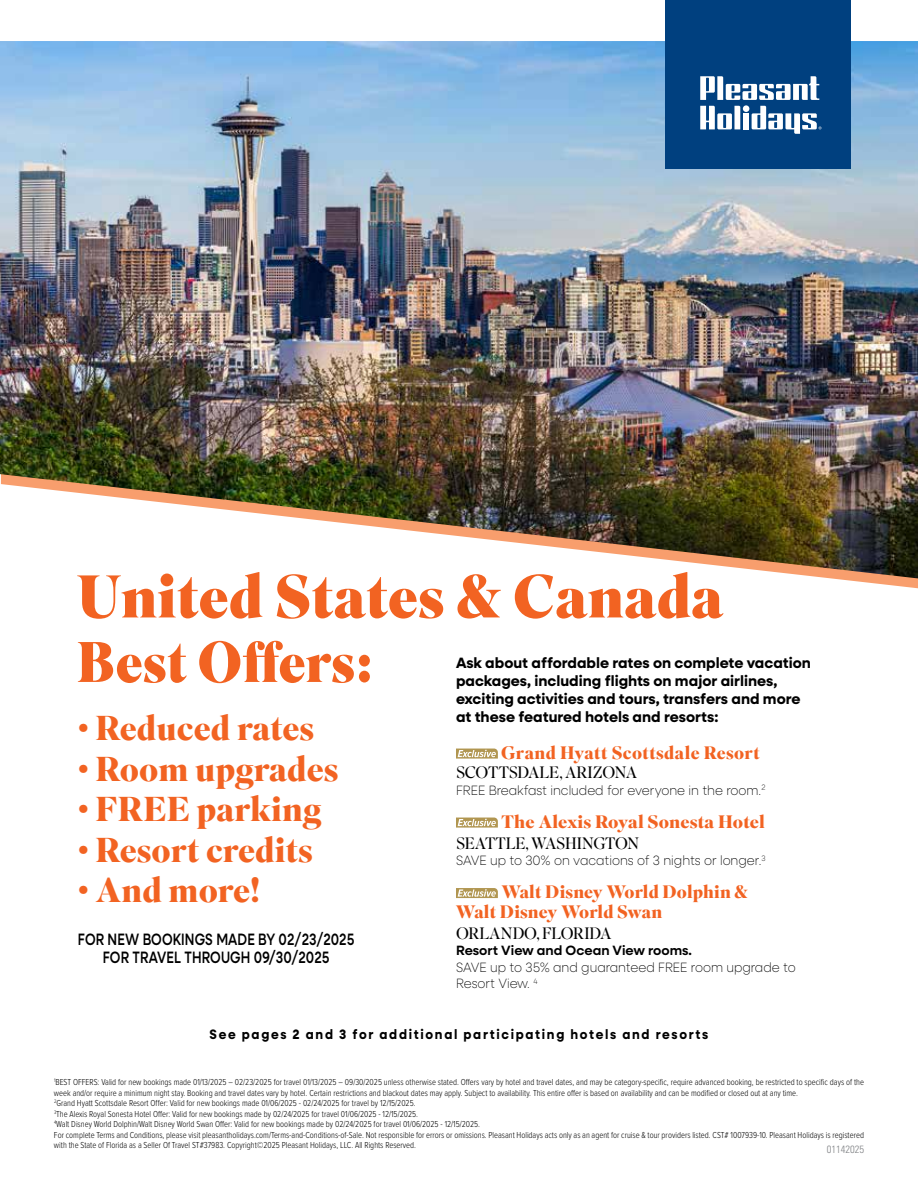
<style>
.page{position:relative;width:918px;height:1188px;background:#fff}
.page>*{position:absolute;margin:0;border:0;box-sizing:border-box;transform-origin:0 0}
.t1{font:900 60px "Superior Title";letter-spacing:.005em;color:#f26322}
.t2{font:900 57px "Superior Title";letter-spacing:.005em;color:#f26322;scale:.93 1}
.t3{font:700 34.5px "Superior Title";color:#f26322}
.t4{font:700 18px/19.5px "Superior Title";letter-spacing:.005em;color:#f26322}
.t5{font:500 16.5px/18px "Neulis Sans";letter-spacing:.01em;color:#000;text-align:center;scale:.8 1}
.t6{font:300 16.5px "Superior Title";letter-spacing:-.01em;color:#000}
.t7{font:700 15px/18px "Neulis Sans";color:#000}
.t8{font:700 13.65px "Neulis Sans";letter-spacing:.13em;color:#000;scale:.93 1}
.t9{font:200 13.5px/16.5px "Neulis Sans";color:#000;scale:.93 1}
.t10{font:600 13.5px "Neulis Sans";color:#000}
.t11{font:300 condensed 10.5px "Univers LT Std";color:#808285}
.t12{font:300 9px/10.5px "Proxima Nova Cond";color:#000;scale:.95 1}
</style>
<div class="page">
<img style="left:0;top:41px;width:918px;height:537px">
<div style="left:665px;top:0;width:186px;height:168px;background:#00407f"></div>
<svg style="left:700px;top:76px;width:119px;height:24px"></svg>
<div style="left:743px;top:113px;width:6px;height:16px;background:#fff"></div>
<svg style="left:700px;top:106px;width:40px;height:23px"></svg>
<svg style="left:752px;top:106px;width:70px;height:28px"></svg>
<div style="left:743px;top:105px;width:6px;height:7px;background:#fff;border-radius:50%"></div>
<svg style="left:456px;top:749px;width:42px;height:10px"></svg>
<svg style="left:456px;top:818px;width:42px;height:10px"></svg>
<svg style="left:456px;top:888px;width:42px;height:10px"></svg>
<h1 class="t1" style="left:77px;top:559px;width:648px">United States &amp; Canada</h1>
<h2 class="t2" style="left:77px;top:626px;width:320px">Best Offers:</h2>
<h3 class="t7" style="left:456px;top:653px;width:356px">Ask about affordable rates on complete vacation packages, including flights on major airlines, exciting activities and tours, transfers and more at these featured hotels and resorts:</h3>
<h3 class="t3" style="left:78px;top:707px;width:238px">• Reduced rates</h3>
<h3 class="t3" style="left:78px;top:747px;width:262px">• Room upgrades</h3>
<h3 class="t3" style="left:78px;top:788px;width:245px">• FREE parking</h3>
<h3 class="t3" style="left:78px;top:828px;width:237px">• Resort credits</h3>
<h3 class="t3" style="left:78px;top:869px;width:184px">• And more!</h3>
<h3 class="t5" style="left:78px;top:930px;width:347px">FOR NEW BOOKINGS MADE BY 02/23/2025<br>FOR TRAVEL THROUGH 09/30/2025</h3>
<h3 class="t4" style="left:501px;top:743px;width:260px">Grand Hyatt Scottsdale Resort</h3>
<h3 class="t6" style="left:456px;top:763px;width:183px">SCOTTSDALE, ARIZONA</h3>
<h3 class="t9" style="left:456px;top:781px;width:334px">FREE Breakfast included for everyone in the room.<sup>2</sup></h3>
<h3 class="t4" style="left:501px;top:812px;width:265px">The Alexis Royal Sonesta Hotel</h3>
<h3 class="t6" style="left:456px;top:833px;width:185px">SEATTLE, WASHINGTON</h3>
<h3 class="t9" style="left:456px;top:851px;width:334px">SAVE up to 30% on vacations of 3 nights or longer.<sup>3</sup></h3>
<h3 class="t4" style="left:456px;top:883px;width:294px;text-indent:45px">Walt Disney World Dolphin &amp;<br>Walt Disney World Swan</h3>
<h3 class="t6" style="left:456px;top:923px;width:157px">ORLANDO, FLORIDA</h3>
<h3 class="t10" style="left:456px;top:941px;width:238px">Resort View and Ocean View rooms.</h3>
<h3 class="t9" style="left:456px;top:958px;width:367px">SAVE up to 35% and guaranteed FREE room upgrade to<br>Resort View. <sup>4</sup></h3>
<h3 class="t8" style="left:210px;top:1024px;width:538px">See pages 2 and 3 for additional participating hotels and resorts</h3>
<p class="t12" style="left:54px;top:1077px;width:854px"><sup>1</sup>BEST OFFERS: Valid for new bookings made 01/13/2025 – 02/23/2025 for travel 01/13/2025 – 09/30/2025 unless otherwise stated. Offers vary by hotel and travel dates, and may be category-specific, require advanced booking, be restricted to specific days of the week and/or require a minimum night stay. Booking and travel dates vary by hotel. Certain restrictions and blackout dates may apply. Subject to availability. This entire offer is based on availability and can be modified or closed out at any time.<br><sup>2</sup>Grand Hyatt Scottsdale Resort Offer: Valid for new bookings made 01/06/2025 - 02/24/2025 for travel by 12/15/2025.<br><sup>3</sup>The Alexis Royal Sonesta Hotel Offer: Valid for new bookings made by 02/24/2025 for travel 01/06/2025 - 12/15/2025.<br><sup>4</sup>Walt Disney World Dolphin/Walt Disney World Swan Offer: Valid for new bookings made by 02/24/2025 for travel 01/06/2025 - 12/15/2025.<br>For complete Terms and Conditions, please visit pleasantholidays.com/Terms-and-Conditions-of-Sale. Not responsible for errors or omissions. Pleasant Holidays acts only as an agent for cruise &amp; tour providers listed. CST# 1007939-10. Pleasant Holidays is registered with the State of Florida as a Seller Of Travel ST#37983. Copyright©2025 Pleasant Holidays, LLC. All Rights Reserved.</p>
<p class="t11" style="left:827px;top:1143px;width:39px">01142025</p>
</div>
